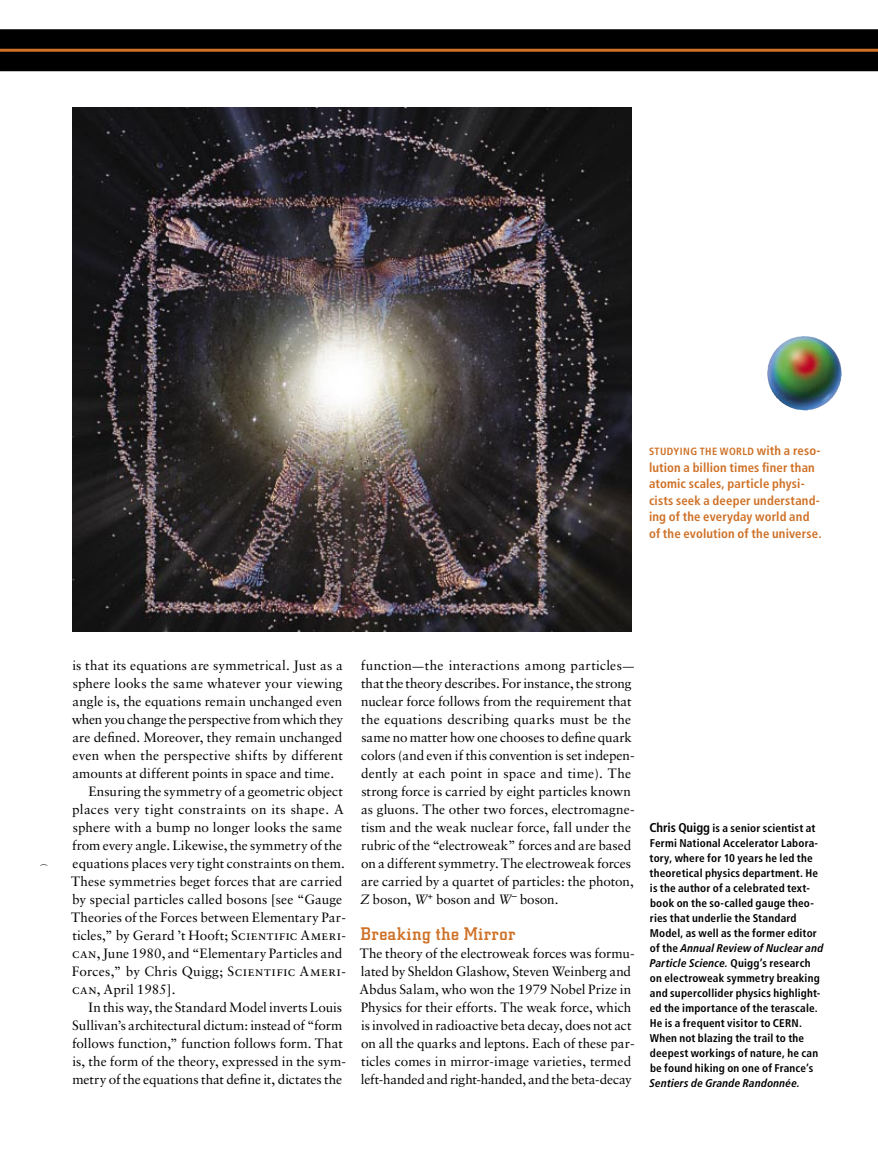
<style>
.page{position:relative;width:878px;height:1161px;background:#fff}
.page>*{position:absolute;margin:0;border:0;box-sizing:border-box;transform-origin:0 0}
.subhead{font:500 18px "City";letter-spacing:.05em;color:#cf7127}
.text{font:13.5px/18px "Sabon";letter-spacing:.005em;color:#000}
.text_2{font:13.5px/18px "Sabon";letter-spacing:-.005em;color:#000}
.t1{font:700 condensed 12.75px/16.5px "Frutiger";letter-spacing:.01em;color:#cf7127}
.author_text{font:700 condensed 11.25px/15px "Frutiger";letter-spacing:.015em;color:#000}
.t2{font:700 condensed 10.5px "Frutiger";letter-spacing:.04em;color:#cf7127}
.credit{font:300 condensed 8.25px "Frutiger";color:#000}
.s1{font-size:12.75px}
.s2{font-family:"Sabon Roman SC"}
.s3{font-size:11.25px}
.s4{font-style:italic}
.s5{font-family:"Frutiger LT Com";font-style:italic}
</style>
<div class="page">
<div style="left:0;top:29px;width:878px;height:42px;background:#000"></div>
<hr style="left:0;top:49px;width:878px;height:3px;background:#cf7127">
<img style="left:72px;top:108px;width:559px;height:523px">
<img style="left:767px;top:336px;width:75px;height:75px">
<p class="t2" style="left:649px;top:445px;width:173px">STUDYING THE WORLD <span class="s1">with a reso-</span></p>
<p class="t1" style="left:649px;top:459px;width:174px">lution a billion times finer than atomic scales, particle physi&shy;cists seek a deeper understand&shy;ing of the everyday world and of the evolution of the universe.</p>
<p class="credit" style="left:39px;top:866px;width:4px;rotate:-90deg">)</p>
<p class="text" style="left:72px;top:656px;width:273px;text-align:justify">is that its equations are symmetrical. Just as a sphere looks the same whatever your viewing angle is, the equations remain unchanged even when you change the perspective from which they are defined. Moreover, they remain unchanged even when the perspective shifts by different amounts at different points in space and time.</p>
<p class="text" style="left:71px;top:782px;width:276px;text-indent:17px">Ensuring the symmetry of a geometric object places very tight constraints on its shape. A sphere with a bump no longer looks the same from every angle. Likewise, the symmetry of the equations places very tight constraints on them.<br>These symmetries beget forces that are carried by special particles called bosons [see “Gauge Theories of the Forces between Elementary Par&shy;ticles,” by Gerard ’t Hooft; <span class="s2">Scientific Ameri&shy;can,</span> June 1980, and “Elementary Particles and Forces,” by Chris Quigg; <span class="s2">Scientific Ameri&shy;can,</span> April 1985].</p>
<p class="text" style="left:72px;top:998px;width:275px;text-indent:16px">In this way, the Standard Model inverts Louis Sullivan’s architectural dictum: instead of “form follows function,” function follows form. That is, the form of the theory, expressed in the sym&shy;metry of the equations that define it, dictates the</p>
<p class="text" style="left:360px;top:656px;width:276px">function<span class="s3">—</span>the interactions among particles<span class="s3">— </span>that the theory describes. For instance, the strong nuclear force follows from the requirement that the equations describing quarks must be the same no matter how one chooses to define quark colors (and even if this convention is set indepen&shy;dently at each point in space and time). The strong force is carried by eight particles known as gluons. The other two forces, electromagne&shy;tism and the weak nuclear force, fall under the rubric of the “electroweak” forces and are based on a different symmetry. The electroweak forces are carried by a quartet of particles: the photon, <span class="s4">Z</span> boson, <span class="s4">W</span><sup>+</sup> boson and <span class="s4">W</span><sup>–</sup> boson.</p>
<p class="subhead" style="left:361px;top:924px;width:156px">Breaking the Mirror</p>
<p class="text_2" style="left:359px;top:944px;width:276px">The theory of the electroweak forces was formu&shy;lated by Sheldon Glashow, Steven Weinberg and Abdus Salam, who won the 1979 Nobel Prize in Physics for their efforts. The weak force, which is involved in radioactive beta decay, does not act on all the quarks and leptons. Each of these par&shy;ticles comes in mirror-image varieties, termed left-handed and right-handed, and the beta-decay</p>
<p class="author_text" style="left:649px;top:820px;width:175px"><span class="s1">Chris Quigg</span> is a senior scientist at Fermi National Accelerator Labora&shy;tory, where for 10 years he led the theoretical physics department. He is the author of a celebrated text&shy;book on the so-called gauge theo&shy;ries that underlie the Standard Model, as well as the former editor of the <span class="s5">Annual Review of Nuclear and Particle Science.</span> Quigg’s research on electroweak symmetry breaking and supercollider physics highlight&shy;ed the importance of the terascale.<br>He is a frequent visitor to CERN.<br>When not blazing the trail to the deepest workings of nature, he can be found hiking on one of France’s <span class="s5">Sentiers de Grande Randonnée.</span></p>
</div>
